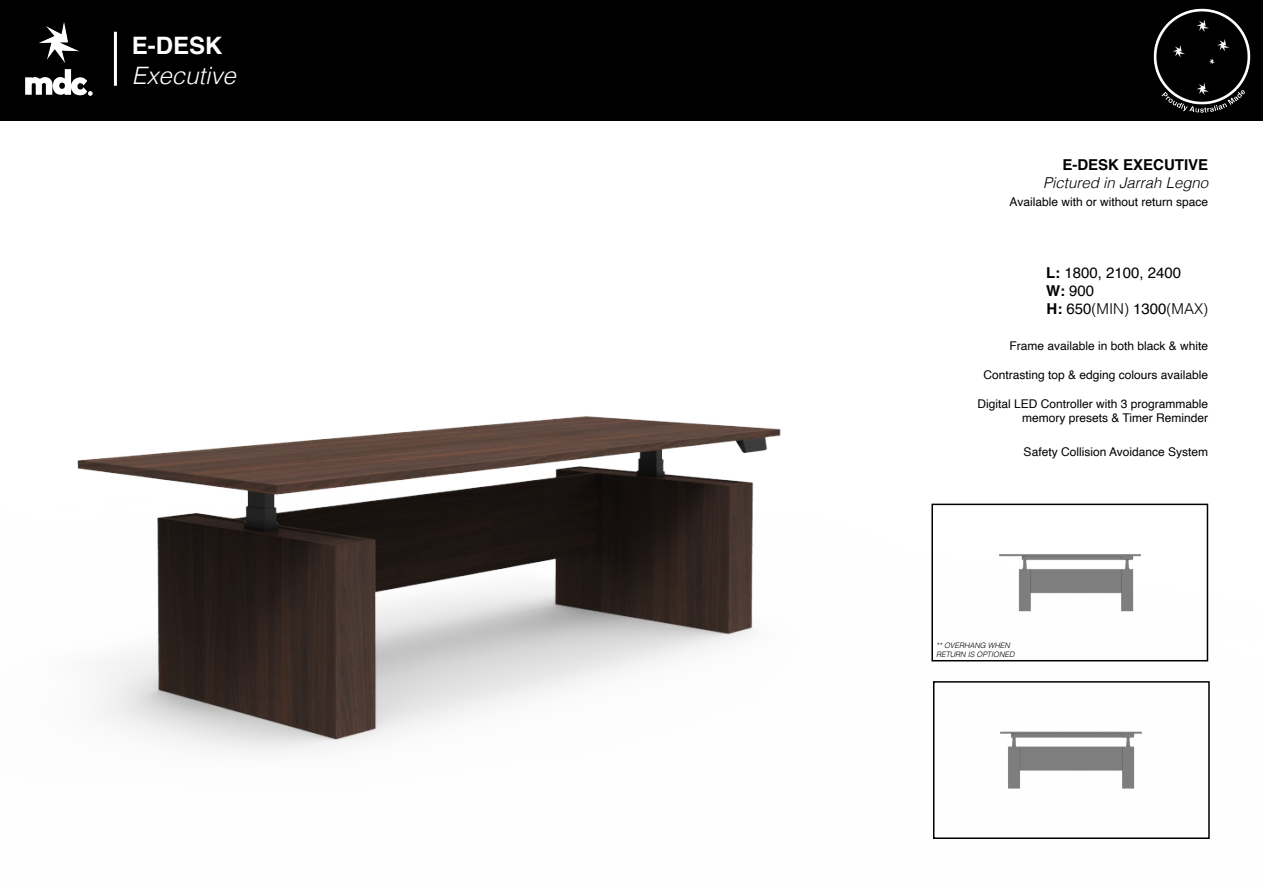
<style>
.page{position:relative;width:1263px;height:893px;background:#fff}
.page>*{position:absolute;margin:0;border:0;box-sizing:border-box;transform-origin:0 0}
.t1{font:italic 300 24px "Helvetica";color:#fff}
.t2{font:700 24px "Helvetica";color:#fff}
.t3{font:italic 300 15px "Helvetica";color:#000}
.t4{font:15px "Helvetica";color:#000}
.t5{font:300 15px "Helvetica";color:#000}
.t6{font:700 15px "Helvetica";color:#000}
.t7{font:12px "Helvetica";color:#000}
.t8{font:italic 300 7.5px "Helvetica";color:#000}
.s1{font-weight:700}
.s2{font-weight:400}
</style>
<div class="page">
<div style="left:0;top:0;width:1263px;height:121px;background:#000"></div>
<img style="left:25px;top:22px;width:68px;height:74px">
<hr style="left:114px;top:32px;width:3px;height:54px;background:#fff">
<img style="left:77px;top:416px;width:1132px;height:336px">
<img style="left:936px;top:684px;width:271px;height:105px">
<div style="left:933px;top:681px;width:277px;height:158px;border:2px solid #000"></div>
<img style="left:934px;top:507px;width:271px;height:151px">
<div style="left:931px;top:504px;width:277px;height:157px;border:2px solid #000"></div>
<img style="left:1153px;top:8px;width:98px;height:105px">
<p class="t2" style="left:132px;top:26px;width:92px">E-DESK</p>
<p class="t1" style="left:132px;top:55px;width:106px">Executive</p>
<p class="t6" style="left:1062px;top:153px;width:147px">E-DESK EXECUTIVE</p>
<p class="t3" style="left:1043px;top:170px;width:167px">Pictured in Jarrah Legno</p>
<p class="t7" style="left:1010px;top:193px;width:200px">Available with or without return space</p>
<p class="t4" style="left:1046px;top:261px;width:137px"><span class="s1">L:</span> 1800, 2100, 2400</p>
<p class="t4" style="left:1046px;top:279px;width:50px"><span class="s1">W:</span> 900</p>
<p class="t5" style="left:1046px;top:296px;width:163px"><span class="s1">H:</span> <span class="s2">650</span>(MIN) <span class="s2">1300</span>(MAX)</p>
<p class="t7" style="left:1009px;top:337px;width:200px">Frame available in both black &amp; white</p>
<p class="t7" style="left:983px;top:365px;width:226px">Contrasting top &amp; edging colours available</p>
<p class="t7" style="left:977px;top:394px;width:232px">Digital LED Controller with 3 programmable</p>
<p class="t7" style="left:1022px;top:409px;width:188px">memory presets &amp; Timer Reminder</p>
<p class="t7" style="left:1024px;top:443px;width:186px">Safety Collision Avoidance System</p>
<p class="t8" style="left:936px;top:639px;width:75px">** OVERHANG WHEN</p>
<p class="t8" style="left:936px;top:648px;width:80px">RETURN IS OPTIONED</p>
</div>
